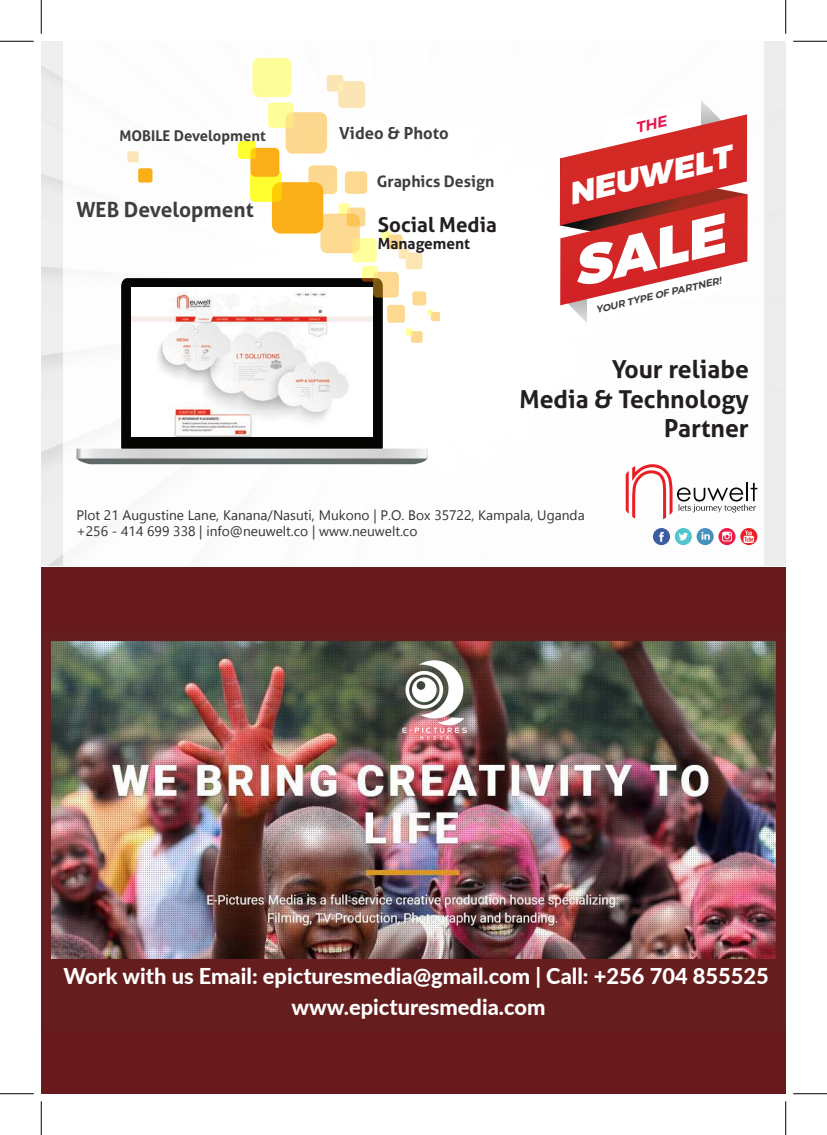
<style>
.page{position:relative;width:827px;height:1135px;background:#fff}
.page>*{position:absolute;margin:0;border:0;box-sizing:border-box;transform-origin:0 0}
.t1{font:italic 900 55.12px "Montserrat";color:#fff}
.t2{font:italic 900 30.88px "Montserrat";color:#fff}
.t3{font:700 24.75px/29.6px "Aller";color:#231f20;text-align:right}
.t4{font:800 21.88px/30.8px "Lato";color:#fff;text-align:center}
.t5{font:700 20.88px "Aller";color:#3e3e3f}
.t6{font:700 20.62px "Aller";color:#231f20}
.t7{font:700 16.62px "Aller";color:#3e3e3f}
.t8{font:700 15.88px "Aller";color:#3e3e3f}
.t9{font:700 15.38px "Aller";color:#231f20}
.t10{font:700 14.75px "Aller";color:#3e3e3f}
.t11{font:13.75px/16.5px "Gadugi";color:#323333}
.t12{font:italic 600 9.88px "Montserrat";color:#3e3e3f}
</style>
<div class="page">
<div style="left:41px;top:567px;width:744px;height:527px;background:#67191d"></div>
<div style="left:41px;top:630px;width:744px;height:401px;background:#661d1d"></div>
<img style="left:51px;top:642px;width:724px;height:317px">
<img style="left:360px;top:642px;width:148px;height:127px">
<hr style="left:0;top:41px;width:34px;height:1px;background:#000">
<hr style="left:793px;top:41px;width:34px;height:1px;background:#000">
<hr style="left:0;top:1093px;width:34px;height:1px;background:#000">
<hr style="left:793px;top:1093px;width:34px;height:1px;background:#000">
<hr style="left:41px;top:0;width:1px;height:34px;background:#000">
<hr style="left:41px;top:1101px;width:1px;height:34px;background:#000">
<hr style="left:785px;top:0;width:1px;height:34px;background:#000">
<hr style="left:785px;top:1101px;width:1px;height:34px;background:#000">
<svg style="left:41px;top:41px;width:744px;height:525px"></svg>
<p class="t10" style="left:119px;top:127px;width:148px">MOBILE Development</p>
<h3 class="t5" style="left:76px;top:197px;width:179px">WEB Development</h3>
<p class="t7" style="left:339px;top:123px;width:111px">Video &amp; Photo</p>
<p class="t8" style="left:377px;top:172px;width:119px">Graphics Design</p>
<h3 class="t6" style="left:378px;top:212px;width:120px">Social Media</h3>
<p class="t9" style="left:378px;top:234px;width:94px">Management</p>
<h2 class="t2" style="left:564px;top:175px;width:168px;rotate:-13deg">NEUWELT</h2>
<h1 class="t1" style="left:564px;top:235px;width:156px;rotate:-13deg">SALE</h1>
<p class="t12" style="left:594px;top:303px;width:130px;rotate:-13deg">YOUR TYPE OF PARTNER!</p>
<h3 class="t3" style="left:519px;top:354px;width:231px">Your reliabe<br>Media &amp; Technology<br>Partner</h3>
<p class="t11" style="left:76px;top:506px;width:510px">Plot 21 Augustine Lane, Kanana/Nasuti, Mukono | P.O. Box 35722, Kampala, Uganda +256 - 414 699 338 | info@neuwelt.co | www.neuwelt.co</p>
<h3 class="t4" style="left:63px;top:960px;width:707px">Work with us Email: epicturesmedia@gmail.com | Call: +256 704 855525 www.epicturesmedia.com</h3>
</div>
